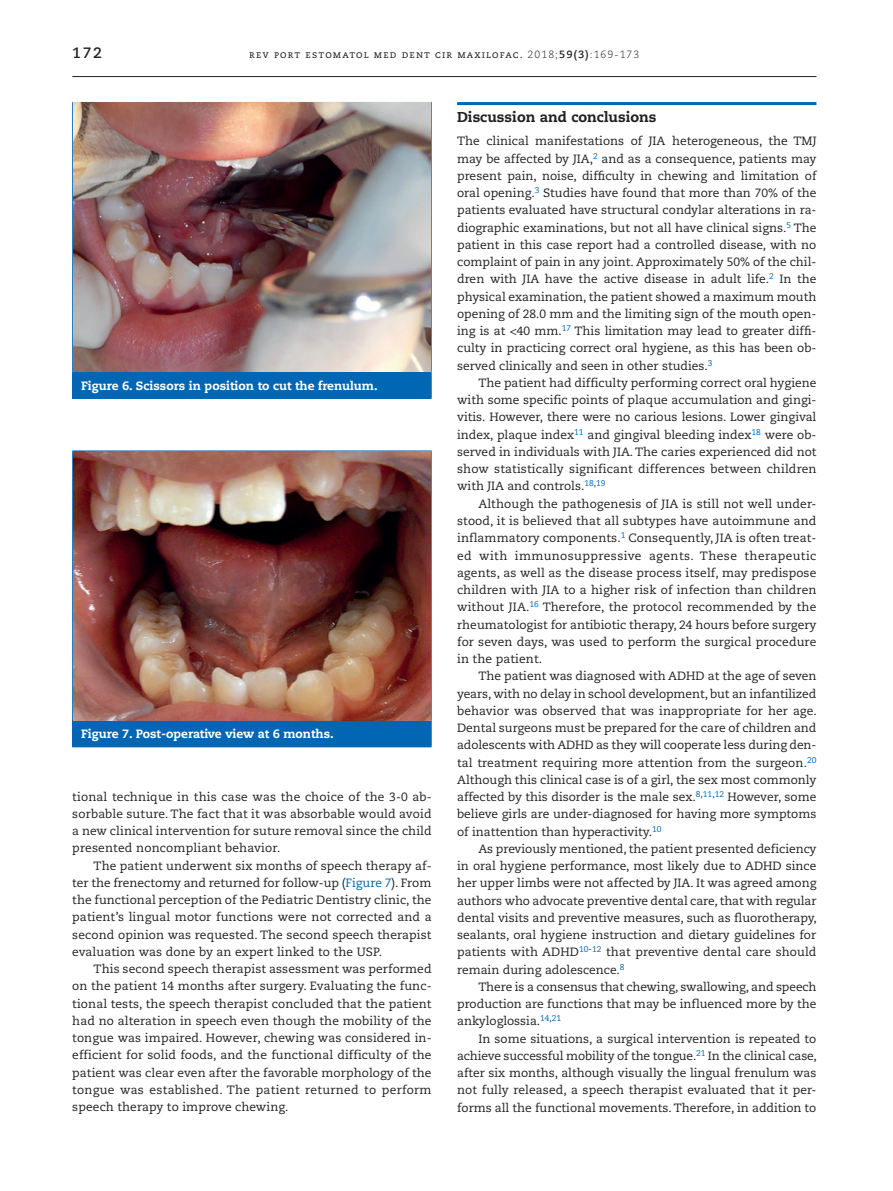
<style>
.page{position:relative;width:893px;height:1191px;background:#fff}
.page>*{position:absolute;margin:0;border:0;box-sizing:border-box;transform-origin:0 0}
.t1{font:700 15px "Caecilia LT Std";color:#231f20}
.t2{font:800 14.25px "Caecilia LT Std";color:#231f20}
.t3{font:12px/17.2px "Caecilia LT Std";color:#231f20;text-align:justify}
.t4{font:800 12px "Caecilia LT Std";color:#fff}
.t5{font:10.5px "Caecilia LT Std";letter-spacing:.105em;color:#231f20}
.s1{font-weight:300}
.s2{font-weight:700}
.s3{color:#0166b3}
</style>
<div class="page">
<hr style="left:457px;top:102px;width:359px;height:3px;background:#0166b3">
<div style="left:73px;top:372px;width:358px;height:26px;background:#0166b3"></div>
<hr style="left:72px;top:103px;width:1px;height:269px;background:#0166b3">
<hr style="left:72px;top:102px;width:360px;height:1px;background:#0166b3">
<hr style="left:431px;top:103px;width:1px;height:269px;background:#0166b3">
<svg style="left:72px;top:373px;width:1px;height:25px"></svg>
<hr style="left:72px;top:372px;width:360px;height:1px;background:#0166b3">
<svg style="left:431px;top:372px;width:1px;height:26px"></svg>
<hr style="left:72px;top:398px;width:360px;height:1px;background:#0166b3">
<img style="left:73px;top:103px;width:358px;height:269px">
<div style="left:73px;top:720px;width:358px;height:27px;background:#0166b3"></div>
<hr style="left:72px;top:451px;width:1px;height:269px;background:#0166b3">
<hr style="left:72px;top:450px;width:360px;height:1px;background:#0166b3">
<hr style="left:431px;top:451px;width:1px;height:269px;background:#0166b3">
<svg style="left:72px;top:721px;width:1px;height:25px"></svg>
<hr style="left:72px;top:720px;width:360px;height:1px;background:#0166b3">
<svg style="left:431px;top:721px;width:1px;height:25px"></svg>
<hr style="left:72px;top:746px;width:360px;height:1px;background:#0166b3">
<img style="left:73px;top:451px;width:358px;height:269px">
<hr style="left:72px;top:76px;width:744px;height:1px;background:#231f20">
<p class="t1" style="left:72px;top:44px;width:31px">172</p>
<p class="t5" style="left:249px;top:49px;width:392px">rev port estomatol med dent cir maxilofac. <span class="s1">2018;</span><span class="s2">59(3)</span><span class="s1">:169-173</span></p>
<p class="t4" style="left:81px;top:378px;width:298px">Figure 6. Scissors in position to cut the frenulum.</p>
<p class="t4" style="left:81px;top:726px;width:254px">Figure 7. Post-‑ operative view at 6 months.</p>
<p class="t3" style="left:72px;top:788px;width:361px">tional technique in this case was the choice of the 3-‑ 0 ab&shy;sorbable suture. The fact that it was absorbable would avoid a new clinical intervention for suture removal since the child presented noncompliant behavior.</p>
<p class="t3" style="left:72px;top:857px;width:361px;text-indent:21px">The patient underwent six months of speech therapy af&shy;ter the frenectomy and returned for follow-‑ up (<span class="s3">Figure 7</span>). From the functional perception of the Pediatric Dentistry clinic, the patient’s lingual motor functions were not corrected and a second opinion was requested. The second speech therapist evaluation was done by an expert linked to the USP.</p>
<p class="t3" style="left:72px;top:960px;width:361px;text-indent:21px">This second speech therapist assessment was performed on the patient 14 months after surgery. Evaluating the func&shy;tional tests, the speech therapist concluded that the patient had no alteration in speech even though the mobility of the tongue was impaired. However, chewing was considered in&shy;efficient for solid foods, and the functional difficulty of the patient was clear even after the favorable morphology of the tongue was established. The patient returned to perform speech therapy to improve chewing.</p>
<p class="t2" style="left:457px;top:108px;width:201px">Discussion and conclusions</p>
<p class="t3" style="left:457px;top:133px;width:362px">The clinical manifestations of JIA heterogeneous, the TMJ may be affected by JIA,<sup>2</sup> and as a consequence, patients may present pain, noise, difficulty in chewing and limitation of oral opening.<sup>3</sup> Studies have found that more than 70% of the patients evaluated have structural condylar alterations in ra&shy;diographic examinations, but not all have clinical signs.<sup>5</sup> The patient in this case report had a controlled disease, with no complaint of pain in any joint. Approximately 50% of the chil&shy;dren with JIA have the active disease in adult life.<sup>2</sup> In the physical examination, the patient showed a maximum mouth opening of 28.0 mm and the limiting sign of the mouth open&shy;ing is at &lt;40 mm.<sup>17</sup> This limitation may lead to greater diffi&shy;culty in practicing correct oral hygiene, as this has been ob&shy;served clinically and seen in other studies.<sup>3</sup></p>
<p class="t3" style="left:457px;top:374px;width:361px;text-indent:21px">The patient had difficulty performing correct oral hygiene with some specific points of plaque accumulation and gingi&shy;vitis. However, there were no carious lesions. Lower gingival index, plaque index<sup>11</sup> and gingival bleeding index<sup>18</sup> were ob&shy;served in individuals with JIA. The caries experienced did not show statistically significant differences between children with JIA and controls.<sup>18</sup><sup>,</sup><sup>19</sup></p>
<p class="t3" style="left:457px;top:495px;width:361px;text-indent:21px">Although the pathogenesis of JIA is still not well under&shy;stood, it is believed that all subtypes have autoimmune and inflammatory components.<sup>1</sup> Consequently, JIA is often treat&shy;ed with immunosuppressive agents. These therapeutic agents, as well as the disease process itself, may predispose children with JIA to a higher risk of infection than children without JIA.<sup>16</sup> Therefore, the protocol recommended by the rheumatologist for antibiotic therapy, 24 hours before surgery for seven days, was used to perform the surgical procedure in the patient.</p>
<p class="t3" style="left:457px;top:667px;width:361px;text-indent:21px">The patient was diagnosed with ADHD at the age of seven years, with no delay in school development, but an infantilized behavior was observed that was inappropriate for her age.<br>Dental surgeons must be prepared for the care of children and adolescents with ADHD as they will cooperate less during den&shy;tal treatment requiring more attention from the surgeon.<sup>20<br></sup>Although this clinical case is of a girl, the sex most commonly affected by this disorder is the male sex.<sup>8</sup><sup>,</sup><sup>11</sup><sup>,</sup><sup>12</sup> However, some believe girls are under-‑ diagnosed for having more symptoms of inattention than hyperactivity.<sup>10</sup></p>
<p class="t3" style="left:457px;top:840px;width:361px;text-indent:21px">As previously mentioned, the patient presented deficiency in oral hygiene performance, most likely due to ADHD since her upper limbs were not affected by JIA. It was agreed among authors who advocate preventive dental care, that with regular dental visits and preventive measures, such as fluorotherapy, sealants, oral hygiene instruction and dietary guidelines for patients with ADHD<sup>10</sup><sup>-‑</sup> <sup>12</sup> that preventive dental care should remain during adolescence.<sup>8</sup></p>
<p class="t3" style="left:457px;top:978px;width:361px;text-indent:21px">There is a consensus that chewing, swallowing, and speech production are functions that may be influenced more by the ankyloglossia.<sup>14</sup><sup>,</sup><sup>21</sup></p>
<p class="t3" style="left:457px;top:1030px;width:361px;text-indent:21px">In some situations, a surgical intervention is repeated to achieve successful mobility of the tongue.<sup>21</sup> In the clinical case, after six months, although visually the lingual frenulum was not fully released, a speech therapist evaluated that it per&shy;forms all the functional movements. Therefore, in addition to</p>
</div>
